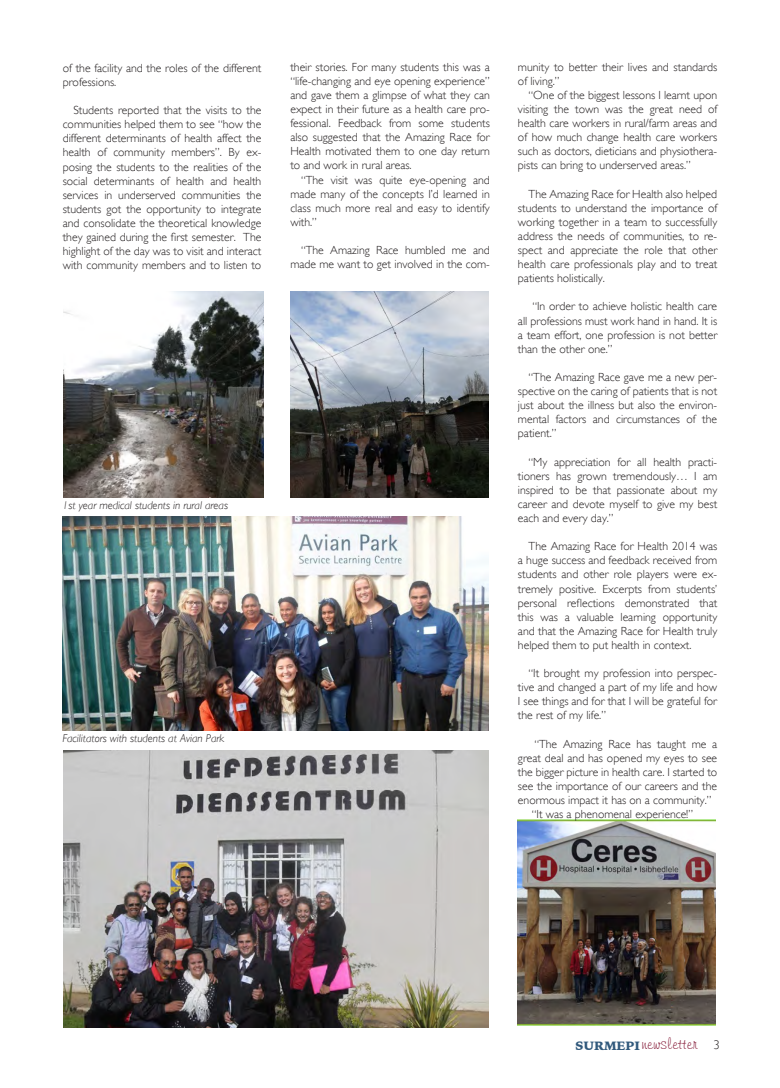
<style>
.page{position:relative;width:780px;height:1088px;background:#fff}
.page>*{position:absolute;margin:0;border:0;box-sizing:border-box;transform-origin:0 0}
.t1{font:16.88px "Freehand 591 BT Regular A";color:#8b2642}
.teks{font:300 11.75px/14.1px "Gill Sans";color:#231f20;text-align:justify}
.t2{font:italic 300 11.25px "Gill Sans";color:#231f20}
.s1{font-family:"Iowan Old Style BT";font-weight:900;font-size:12px;color:#31597c}
.s2{font-family:"Gill Sans";font-weight:300;font-size:12.5px;color:#231f20}
</style>
<div class="page">
<img style="left:291px;top:291px;width:198px;height:206px">
<img style="left:518px;top:820px;width:197px;height:205px">
<img style="left:63px;top:291px;width:200px;height:206px">
<img style="left:63px;top:517px;width:425px;height:213px">
<img style="left:63px;top:751px;width:425px;height:276px">
<p class="teks" style="left:63px;top:61px;width:200px">of the facility and the roles of the different professions.</p>
<p class="teks" style="left:63px;top:103px;width:200px;text-indent:11px">Students reported that the visits to the communities helped them to see “how the different determinants of health affect the health of community members”. By ex&shy;posing the students to the realities of the social determinants of health and health services in underserved communities the students got the opportunity to integrate and consolidate the theoretical knowledge they gained during the first semester. The highlight of the day was to visit and interact with community members and to listen to</p>
<p class="t2" style="left:63px;top:499px;width:167px">1st year medical students in rural areas</p>
<p class="t2" style="left:63px;top:732px;width:163px">Facilitators with students at Avian Park</p>
<p class="teks" style="left:290px;top:60px;width:201px">their stories. For many students this was a “life-changing and eye opening experience” and gave them a glimpse of what they can expect in their future as a health care pro&shy;fessional. Feedback from some students also suggested that the Amazing Race for Health motivated them to one day return to and work in rural areas.</p>
<p class="teks" style="left:290px;top:173px;width:201px;text-indent:11px">“The visit was quite eye-opening and made many of the concepts I’d learned in class much more real and easy to identify with.”</p>
<p class="teks" style="left:290px;top:243px;width:201px;text-align:right">“The Amazing Race humbled me and made me want to get involved in the com-</p>
<p class="teks" style="left:518px;top:60px;width:201px">munity to better their lives and standards of living.”</p>
<p class="teks" style="left:518px;top:88px;width:201px;text-indent:11px">“One of the biggest lessons I learnt upon visiting the town was the great need of health care workers in rural/farm areas and of how much change health care workers such as doctors, dieticians and physiothera&shy;pists can bring to underserved areas.”</p>
<p class="teks" style="left:518px;top:187px;width:201px;text-indent:11px">The Amazing Race for Health also helped students to understand the importance of working together in a team to successfully address the needs of communities, to re&shy;spect and appreciate the role that other health care professionals play and to treat patients holistically.</p>
<p class="teks" style="left:518px;top:299px;width:201px;text-indent:14px">“In order to achieve holistic health care all professions must work hand in hand. It is a team effort, one profession is not better than the other one.”</p>
<p class="teks" style="left:518px;top:370px;width:201px;text-indent:11px">“The Amazing Race gave me a new per&shy;spective on the caring of patients that is not just about the illness but also the environ&shy;mental factors and circumstances of the patient.”</p>
<p class="teks" style="left:518px;top:455px;width:201px;text-indent:11px">“My appreciation for all health practi&shy;tioners has grown tremendously… I am inspired to be that passionate about my career and devote myself to give my best each and every day.”</p>
<p class="teks" style="left:518px;top:539px;width:201px;text-indent:11px">The Amazing Race for Health 2014 was a huge success and feedback received from students and other role players were ex&shy;tremely positive. Excerpts from students’ personal reflections demonstrated that this was a valuable learning opportunity and that the Amazing Race for Health truly helped them to put health in context.</p>
<p class="teks" style="left:518px;top:666px;width:201px;text-indent:11px">“It brought my profession into perspec&shy;tive and changed a part of my life and how I see things and for that I will be grateful for the rest of my life.”</p>
<p class="teks" style="left:518px;top:737px;width:201px;text-indent:16px">“The Amazing Race has taught me a great deal and has opened my eyes to see the bigger picture in health care. I started to see the importance of our careers and the enormous impact it has on a community.”</p>
<p class="teks" style="left:532px;top:807px;width:163px">“It was a phenomenal experience!”</p>
<h1 class="t1" style="left:575px;top:1033px;width:146px"><span class="s1">SURMEPI</span> newsletter <span class="s2">3</span></h1>
</div>
